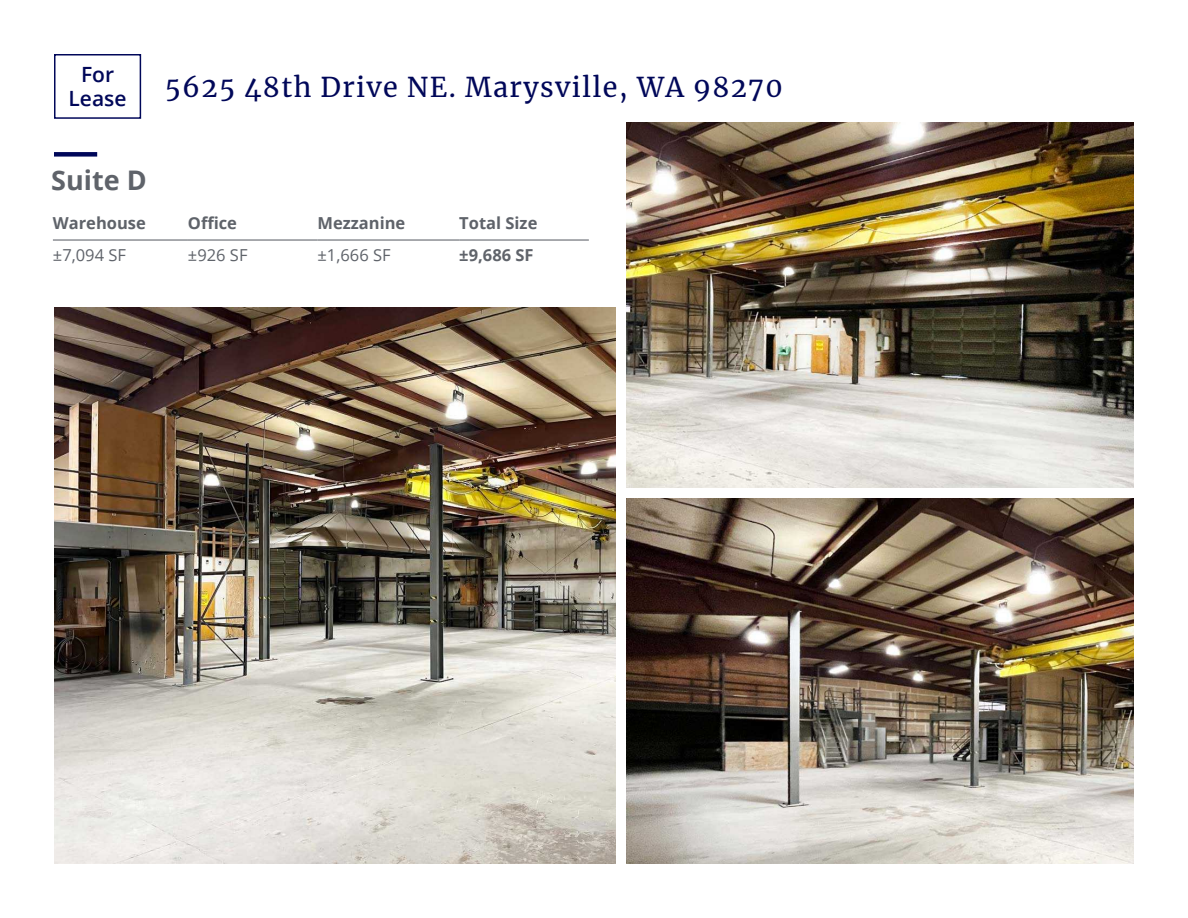
<style>
.page{position:relative;width:1188px;height:918px;background:#fff}
.page>*{position:absolute;margin:0;border:0;box-sizing:border-box;transform-origin:0 0}
.t1{font:27px "Merriweather";letter-spacing:.05em;color:#000759}
.t2{font:700 27px "Open Sans";color:#5f636a}
.t3{font:600 21px/24px "Open Sans";color:#000759;text-align:center}
.t4{font:700 16.5px "Open Sans";color:#5f636a}
.t5{font:16.5px "Open Sans";color:#5f636a}
</style>
<div class="page">
<div style="left:54px;top:54px;width:87px;height:65px;border:2px solid #000759"></div>
<div style="left:54px;top:152px;width:43px;height:5px;background:#000759"></div>
<img style="left:626px;top:122px;width:508px;height:365px">
<img style="left:626px;top:499px;width:508px;height:365px">
<img style="left:54px;top:308px;width:562px;height:556px">
<hr style="left:53px;top:239px;width:135px;height:2px;background:#5f636a">
<hr style="left:188px;top:239px;width:130px;height:2px;background:#5f636a">
<hr style="left:318px;top:239px;width:141px;height:2px;background:#5f636a">
<hr style="left:459px;top:239px;width:130px;height:2px;background:#5f636a">
<p class="t3" style="left:69px;top:62px;width:59px">For<br>Lease</p>
<h1 class="t1" style="left:165px;top:69px;width:619px">5625 48th Drive NE. Marysville, WA 98270</h1>
<h1 class="t2" style="left:51px;top:161px;width:97px">Suite D</h1>
<p class="t4" style="left:53px;top:212px;width:95px">Warehouse</p>
<p class="t4" style="left:188px;top:212px;width:51px">Office</p>
<p class="t4" style="left:318px;top:212px;width:89px">Mezzanine</p>
<p class="t4" style="left:459px;top:212px;width:80px">Total Size</p>
<p class="t5" style="left:53px;top:244px;width:75px">±7,094 SF</p>
<p class="t5" style="left:188px;top:244px;width:61px">±926 SF</p>
<p class="t5" style="left:318px;top:244px;width:75px">±1,666 SF</p>
<p class="t4" style="left:459px;top:244px;width:76px">±9,686 SF</p>
</div>
